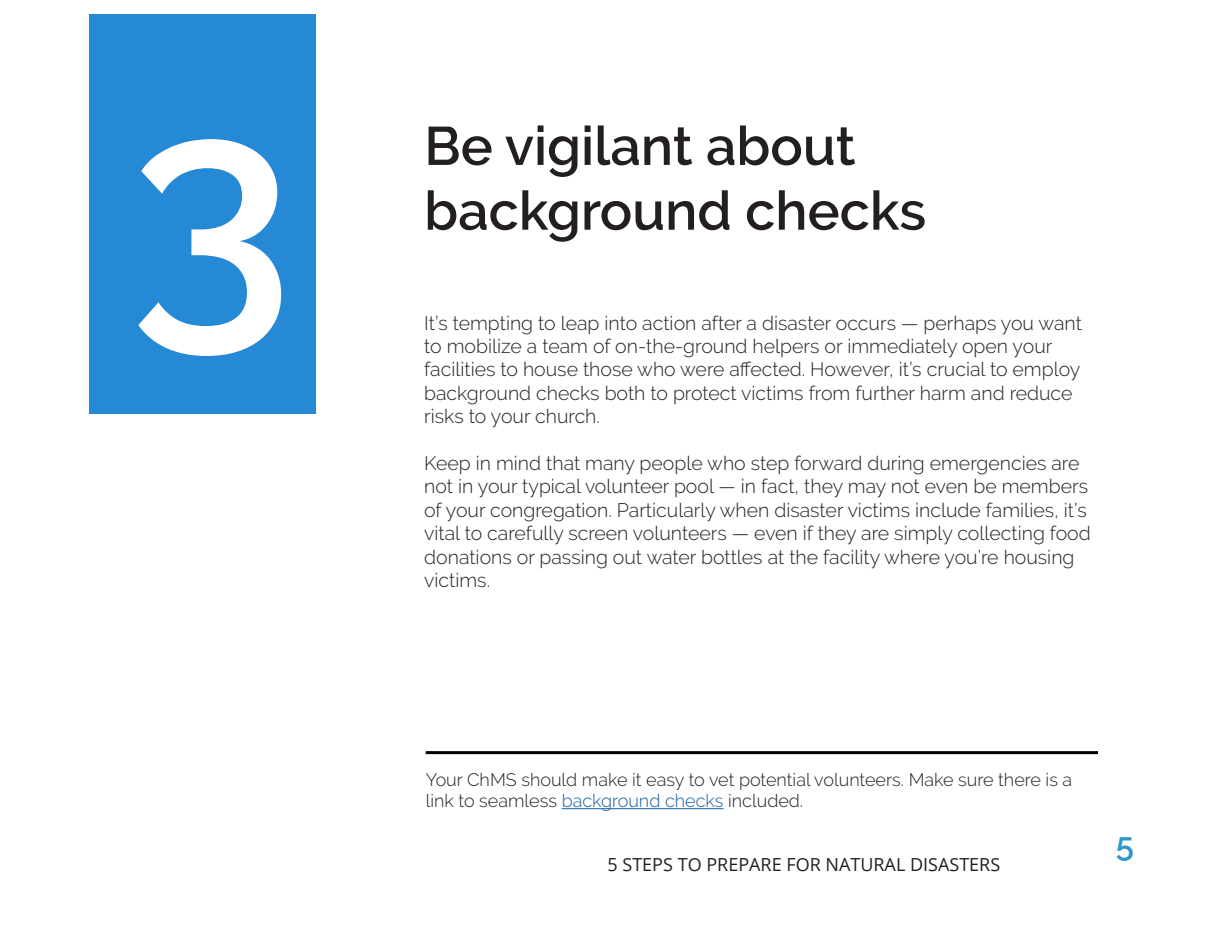
<style>
.page{position:relative;width:1215px;height:945px;background:#fff}
.page>*{position:absolute;margin:0;border:0;box-sizing:border-box;transform-origin:0 0}
.t1{font:600 300px "Raleway";color:#fff}
.t2{font:600 54px "Raleway";color:#231f20}
.t3{font:600 33px "Raleway";color:#3097cc}
.t4{font:300 19.5px "Raleway";color:#231f20}
.t5{font:300 18px/21.6px "Raleway";color:#231f20}
.t6{font:18px "Open Sans";color:#231f20}
.s1{color:#175d9e}
</style>
<div class="page">
<div style="left:89px;top:14px;width:227px;height:400px;background:#2589d5"></div>
<hr style="left:426px;top:751px;width:672px;height:3px;background:#000">
<hr style="left:562px;top:808px;width:162px;height:1px;background:#175d9e">
<p class="t1" style="left:129px;top:34px;width:166px">3</p>
<p class="t2" style="left:424px;top:115px;width:433px">Be vigilant about</p>
<p class="t2" style="left:424px;top:180px;width:503px">background checks</p>
<p class="t4" style="left:424px;top:311px;width:659px">It’s tempting to leap into action after a disaster occurs — perhaps you want</p>
<p class="t4" style="left:424px;top:335px;width:630px">to mobilize a team of on-the-ground helpers or immediately open your</p>
<p class="t4" style="left:424px;top:358px;width:658px">facilities to house those who were affected. However, it’s crucial to employ</p>
<p class="t4" style="left:424px;top:382px;width:650px">background checks both to protect victims from further harm and reduce</p>
<p class="t4" style="left:424px;top:405px;width:177px">risks to your church.</p>
<p class="t4" style="left:424px;top:452px;width:657px">Keep in mind that many people who step forward during emergencies are</p>
<p class="t4" style="left:424px;top:475px;width:665px">not in your typical volunteer pool — in fact, they may not even be members</p>
<p class="t4" style="left:424px;top:499px;width:664px">of your congregation. Particularly when disaster victims include families, it’s</p>
<p class="t4" style="left:424px;top:522px;width:668px">vital to carefully screen volunteers — even if they are simply collecting food</p>
<p class="t4" style="left:424px;top:545px;width:652px">donations or passing out water bottles at the facility where you’re housing</p>
<p class="t4" style="left:424px;top:569px;width:67px">victims.</p>
<p class="t5" style="left:426px;top:769px;width:648px">Your ChMS should make it easy to vet potential volunteers. Make sure there is a link to seamless <span class="s1">background checks</span> included.</p>
<p class="t6" style="left:608px;top:852px;width:394px">5 STEPS TO PREPARE FOR NATURAL DISASTERS</p>
<h3 class="t3" style="left:1116px;top:825px;width:20px">5</h3>
</div>
